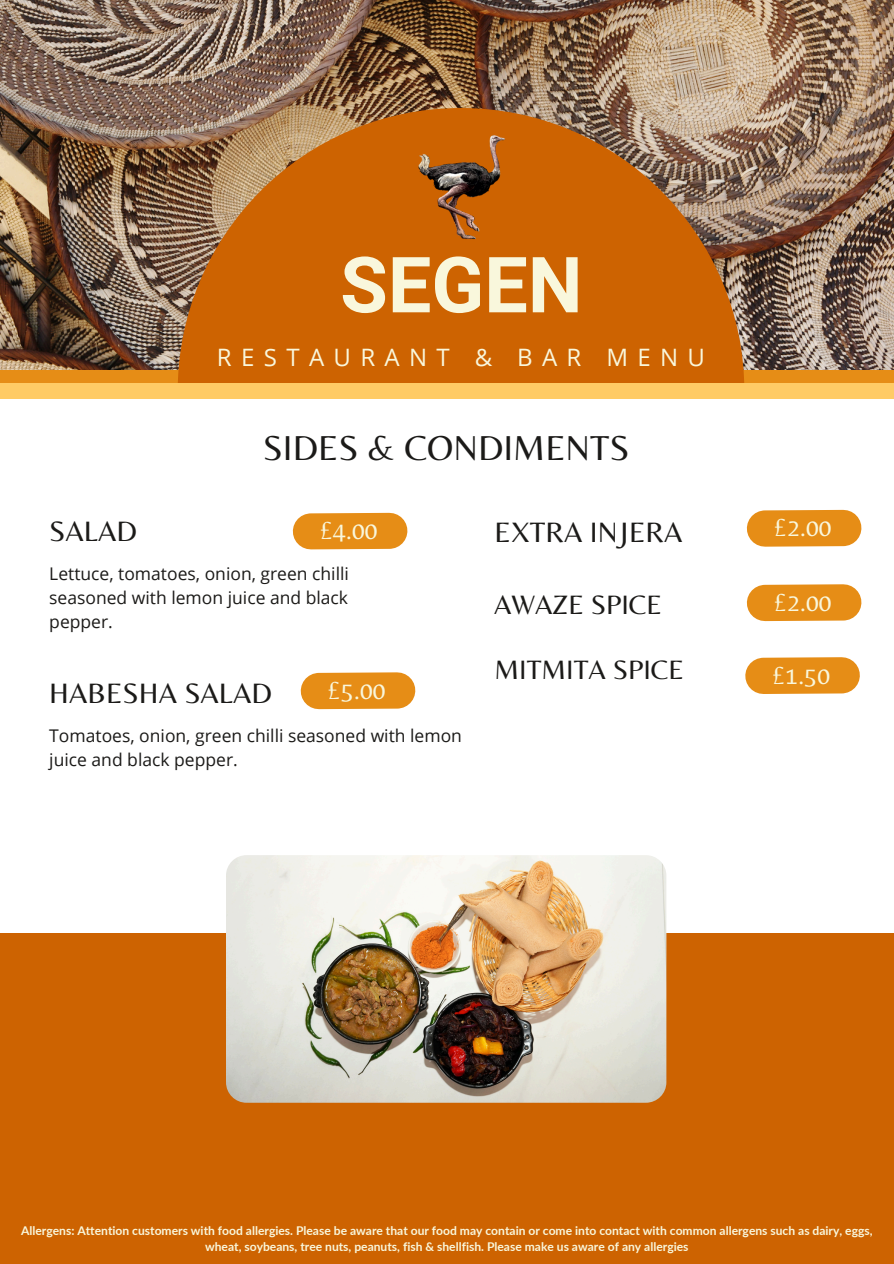
<style>
.page{position:relative;width:894px;height:1264px;background:#fff}
.page>*{position:absolute;margin:0;border:0;box-sizing:border-box;transform-origin:0 0}
.t1{font:700 77.4px "Roboto";color:#f9f7dc}
.t2{font:36px "Belleza";color:#1b1a18}
.t3{font:29.25px "Belleza";color:#1b1a18}
.t4{font:27.75px "Belleza";color:#1b1a18}
.t5{font:25.35px "Belleza";color:#f9f7dc}
.t6{font:24px "Open Sans";letter-spacing:.39em;color:#f9f7dc}
.t7{font:17.55px/24px "Open Sans";color:#1b1a18;text-align:justify}
.t8{font:700 12px/16px "Lato";color:#f9f7dc;text-align:center}
</style>
<div class="page">
<img style="left:0;top:0;width:893px;height:371px">
<div style="left:0;top:932px;width:893px;height:331px;background:#cd6301"></div>
<div style="left:0;top:371px;width:893px;height:20px;background:#e68d16"></div>
<svg style="left:178px;top:108px;width:566px;height:275px;fill:#cd6301"></svg>
<div style="left:0;top:383px;width:893px;height:16px;background:#ffcb65"></div>
<svg style="left:292px;top:512px;width:116px;height:38px"></svg>
<img style="left:409px;top:134px;width:104px;height:106px">
<svg style="left:300px;top:672px;width:116px;height:38px"></svg>
<img style="left:226px;top:855px;width:440px;height:247px;border-radius:21px">
<svg style="left:745px;top:509px;width:117px;height:185px"></svg>
<h3 class="t1" style="left:340px;top:240px;width:244px">SEGEN</h3>
<h5 class="t6" style="left:217px;top:340px;width:489px">RESTAURANT &amp; BAR MENU</h5>
<h5 class="t2" style="left:263px;top:426px;width:368px">SIDES &amp; CONDIMENTS</h5>
<p class="t3" style="left:49px;top:513px;width:89px">SALAD</p>
<h1 class="t3" style="left:494px;top:514px;width:189px">EXTRA INJERA</h1>
<h3 class="t5" style="left:320px;top:515px;width:59px">£4.00</h3>
<h3 class="t5" style="left:774px;top:512px;width:59px">£2.00</h3>
<p class="t7" style="left:49px;top:561px;width:301px">Lettuce, tomatoes, onion, green chilli seasoned with lemon juice and black pepper.</p>
<h2 class="t3" style="left:49px;top:676px;width:224px">HABESHA SALAD</h2>
<h5 class="t5" style="left:328px;top:675px;width:59px">£5.00</h5>
<h4 class="t7" style="left:49px;top:723px;width:414px">Tomatoes, onion, green chilli seasoned with lemon juice and black pepper.</h4>
<h5 class="t4" style="left:494px;top:588px;width:169px">AWAZE SPICE</h5>
<p class="t5" style="left:774px;top:587px;width:59px">£2.00</p>
<h5 class="t4" style="left:494px;top:653px;width:191px">MITMITA SPICE</h5>
<h6 class="t5" style="left:772px;top:660px;width:59px">£1.50</h6>
<h3 class="t8" style="left:21px;top:1222px;width:852px">Allergens: Attention customers with food allergies. Please be aware that our food may contain or come into contact with common allergens such as dairy, eggs, wheat, soybeans, tree nuts, peanuts, fish &amp; shellfish. Please make us aware of any allergies</h3>
</div>
